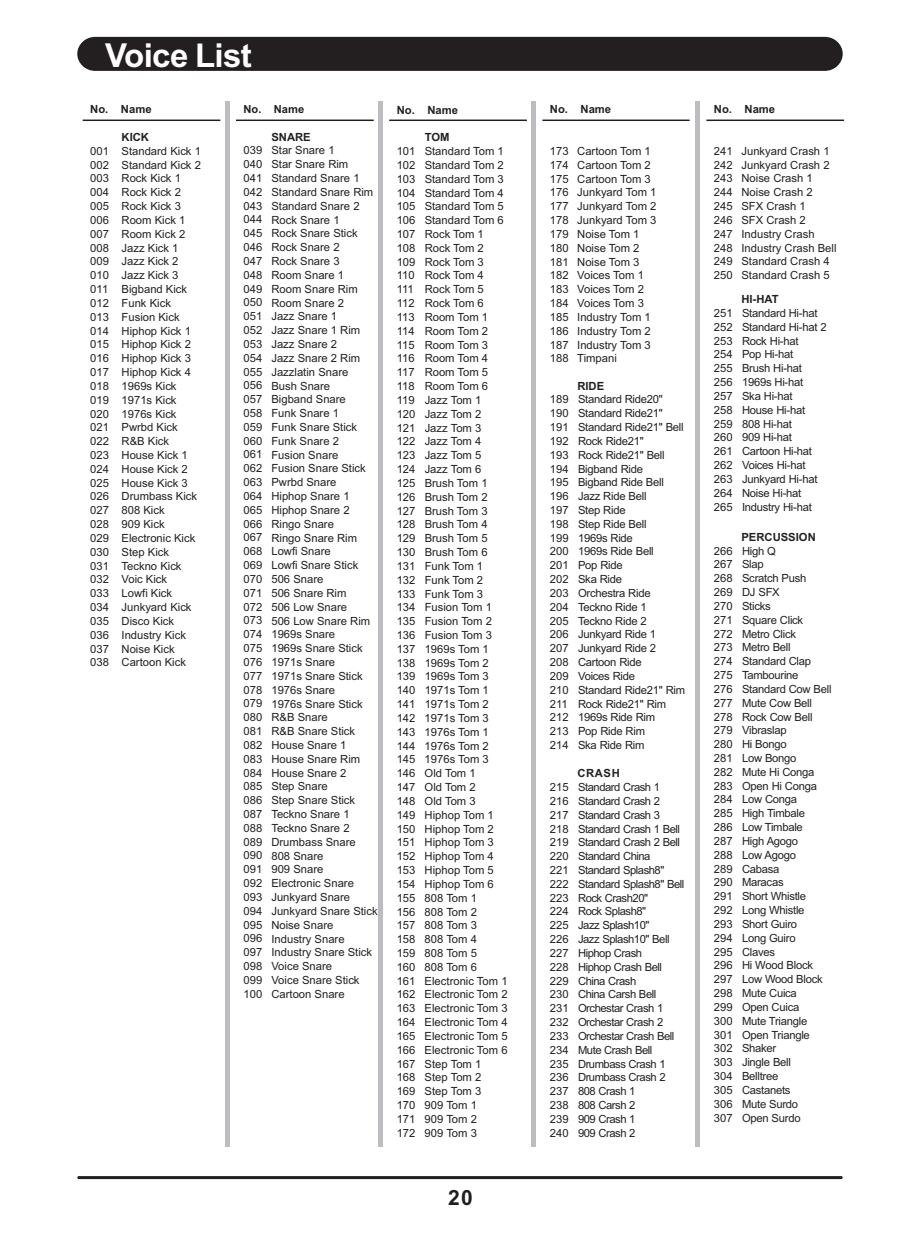
<style>
.page{position:relative;width:920px;height:1239px;background:#fff}
.page>*{position:absolute;margin:0;border:0;box-sizing:border-box;transform-origin:0 0}
.t1{font:700 33px "Arial";letter-spacing:-.02em;color:#fff}
.t2{font:700 21px "Arial";color:#231f20}
.t3{font:11.25px/13.8px "Arial";color:#231f20;text-align:justify}
.t4{font:11.25px/13.8px "Arial";letter-spacing:-.025em;color:#231f20}
.t5{font:11.25px/13.8px "Arial";letter-spacing:-.04em;color:#231f20}
.t6{font:700 11.25px "Arial";color:#231f20}
.t7{font:700 11.1px "Arial";color:#231f20}
</style>
<div class="page">
<hr style="left:77px;top:1176px;width:766px;height:3px;background:#231f20;border-radius:2px">
<hr style="left:236px;top:120px;width:138px;height:1px;background:#231f20">
<hr style="left:83px;top:120px;width:137px;height:1px;background:#231f20">
<hr style="left:389px;top:120px;width:138px;height:1px;background:#231f20">
<hr style="left:542px;top:120px;width:148px;height:1px;background:#231f20">
<hr style="left:706px;top:120px;width:138px;height:1px;background:#231f20">
<div style="left:77px;top:37px;width:766px;height:34px;background:#231f20"></div>
<div style="left:225px;top:101px;width:5px;height:1045px;background:#bcbdc0"></div>
<div style="left:378px;top:101px;width:5px;height:1045px;background:#bcbdc0"></div>
<div style="left:531px;top:101px;width:5px;height:1045px;background:#bcbdc0"></div>
<div style="left:695px;top:101px;width:5px;height:1045px;background:#bcbdc0"></div>
<h1 class="t1" style="left:105px;top:43px;width:148px">Voice List</h1>
<p class="t6" style="left:90px;top:105px;width:63px">No. Name</p>
<p class="t6" style="left:122px;top:133px;width:29px">KICK</p>
<p class="t3" style="left:90px;top:145px;width:20px">001<br>002<br>003<br>004<br>005<br>006<br>007<br>008<br>009<br>010<br>011<br>012<br>013<br>014<br>015<br>016<br>017<br>018<br>019<br>020<br>021<br>022<br>023<br>024<br>025<br>026<br>027<br>028<br>029<br>030<br>031<br>032<br>033<br>034<br>035<br>036<br>037<br>038</p>
<p class="t3" style="left:122px;top:145px;width:81px;text-align:left">Standard Kick 1<br>Standard Kick 2<br>Rock Kick 1<br>Rock Kick 2<br>Rock Kick 3<br>Room Kick 1<br>Room Kick 2<br>Jazz Kick 1<br>Jazz Kick 2<br>Jazz Kick 3<br>Bigband Kick<br>Funk Kick<br>Fusion Kick<br>Hiphop Kick 1<br>Hiphop Kick 2<br>Hiphop Kick 3<br>Hiphop Kick 4<br>1969s Kick<br>1971s Kick<br>1976s Kick<br>Pwrbd Kick<br>R&amp;B Kick<br>House Kick 1<br>House Kick 2<br>House Kick 3<br>Drumbass Kick<br>808 Kick<br>909 Kick<br>Electronic Kick<br>Step Kick<br>Teckno Kick<br>Voic Kick<br>Lowfi Kick<br>Junkyard Kick<br>Disco Kick<br>Industry Kick<br>Noise Kick<br>Cartoon Kick</p>
<p class="t7" style="left:244px;top:105px;width:62px">No. Name</p>
<p class="t6" style="left:271px;top:133px;width:41px">SNARE</p>
<p class="t3" style="left:244px;top:144px;width:20px">039<br>040<br>041<br>042<br>043<br>044<br>045<br>046<br>047<br>048<br>049<br>050<br>051<br>052<br>053<br>054<br>055<br>056<br>057<br>058<br>059<br>060<br>061<br>062<br>063<br>064<br>065<br>066<br>067<br>068<br>069<br>070<br>071<br>072<br>073<br>074<br>075<br>076<br>077<br>078<br>079<br>080<br>081<br>082<br>083<br>084<br>085<br>086<br>087<br>088<br>089<br>090<br>091<br>092<br>093<br>094<br>095<br>096<br>097<br>098<br>099<br>100</p>
<p class="t3" style="left:271px;top:145px;width:108px;text-align:left">Star Snare 1<br>Star Snare Rim<br>Standard Snare 1<br>Standard Snare Rim<br>Standard Snare 2<br>Rock Snare 1<br>Rock Snare Stick<br>Rock Snare 2<br>Rock Snare 3<br>Room Snare 1<br>Room Snare Rim<br>Room Snare 2<br>Jazz Snare 1<br>Jazz Snare 1 Rim<br>Jazz Snare 2<br>Jazz Snare 2 Rim<br>Jazzlatin Snare<br>Bush Snare<br>Bigband Snare<br>Funk Snare 1<br>Funk Snare Stick<br>Funk Snare 2<br>Fusion Snare<br>Fusion Snare Stick<br>Pwrbd Snare<br>Hiphop Snare 1<br>Hiphop Snare 2<br>Ringo Snare<br>Ringo Snare Rim<br>Lowfi Snare<br>Lowfi Snare Stick<br>506 Snare<br>506 Snare Rim<br>506 Low Snare<br>506 Low Snare Rim<br>1969s Snare<br>1969s Snare Stick<br>1971s Snare<br>1971s Snare Stick<br>1976s Snare<br>1976s Snare Stick<br>R&amp;B Snare<br>R&amp;B Snare Stick<br>House Snare 1<br>House Snare Rim<br>House Snare 2<br>Step Snare<br>Step Snare Stick<br>Teckno Snare 1<br>Teckno Snare 2<br>Drumbass Snare<br>808 Snare<br>909 Snare<br>Electronic Snare<br>Junkyard Snare<br>Junkyard Snare Stick<br>Noise Snare<br>Industry Snare<br>Industry Snare Stick<br>Voice Snare<br>Voice Snare Stick<br>Cartoon Snare</p>
<p class="t6" style="left:397px;top:105px;width:63px">No. Name</p>
<p class="t6" style="left:425px;top:133px;width:26px">TOM</p>
<p class="t3" style="left:397px;top:145px;width:20px;text-align:left">101<br>102<br>103<br>104<br>105<br>106<br>107<br>108<br>109<br>110<br>111<br>112<br>113<br>114<br>115<br>116<br>117<br>118<br>119<br>120<br>121<br>122<br>123<br>124<br>125<br>126<br>127<br>128<br>129<br>130<br>131<br>132<br>133<br>134<br>135<br>136<br>137<br>138<br>139<br>140<br>141<br>142<br>143<br>144<br>145<br>146<br>147<br>148<br>149<br>150<br>151<br>152<br>153<br>154<br>155<br>156<br>157<br>158<br>159<br>160<br>161<br>162<br>163<br>164<br>165<br>166<br>167<br>168<br>169<br>170<br>171<br>172</p>
<p class="t3" style="left:425px;top:145px;width:84px;text-align:left">Standard Tom 1<br>Standard Tom 2<br>Standard Tom 3<br>Standard Tom 4<br>Standard Tom 5<br>Standard Tom 6<br>Rock Tom 1<br>Rock Tom 2<br>Rock Tom 3<br>Rock Tom 4<br>Rock Tom 5<br>Rock Tom 6<br>Room Tom 1<br>Room Tom 2<br>Room Tom 3<br>Room Tom 4<br>Room Tom 5<br>Room Tom 6<br>Jazz Tom 1<br>Jazz Tom 2<br>Jazz Tom 3<br>Jazz Tom 4<br>Jazz Tom 5<br>Jazz Tom 6<br>Brush Tom 1<br>Brush Tom 2<br>Brush Tom 3<br>Brush Tom 4<br>Brush Tom 5<br>Brush Tom 6<br>Funk Tom 1<br>Funk Tom 2<br>Funk Tom 3<br>Fusion Tom 1<br>Fusion Tom 2<br>Fusion Tom 3<br>1969s Tom 1<br>1969s Tom 2<br>1969s Tom 3<br>1971s Tom 1<br>1971s Tom 2<br>1971s Tom 3<br>1976s Tom 1<br>1976s Tom 2<br>1976s Tom 3<br>Old Tom 1<br>Old Tom 2<br>Old Tom 3<br>Hiphop Tom 1<br>Hiphop Tom 2<br>Hiphop Tom 3<br>Hiphop Tom 4<br>Hiphop Tom 5<br>Hiphop Tom 6<br>808 Tom 1<br>808 Tom 2<br>808 Tom 3<br>808 Tom 4<br>808 Tom 5<br>808 Tom 6<br>Electronic Tom 1<br>Electronic Tom 2<br>Electronic Tom 3<br>Electronic Tom 4<br>Electronic Tom 5<br>Electronic Tom 6<br>Step Tom 1<br>Step Tom 2<br>Step Tom 3<br>909 Tom 1<br>909 Tom 2<br>909 Tom 3</p>
<h2 class="t2" style="left:448px;top:1189px;width:26px">20</h2>
<p class="t6" style="left:550px;top:105px;width:63px">No. Name</p>
<p class="t3" style="left:550px;top:145px;width:20px">173<br>174<br>175<br>176<br>177<br>178<br>179<br>180<br>181<br>182<br>183<br>184<br>185<br>186<br>187<br>188</p>
<p class="t3" style="left:577px;top:145px;width:81px;text-align:left">Cartoon Tom 1<br>Cartoon Tom 2<br>Cartoon Tom 3<br>Junkyard Tom 1<br>Junkyard Tom 2<br>Junkyard Tom 3<br>Noise Tom 1<br>Noise Tom 2<br>Noise Tom 3<br>Voices Tom 1<br>Voices Tom 2<br>Voices Tom 3<br>Industry Tom 1<br>Industry Tom 2<br>Industry Tom 3<br>Timpani</p>
<p class="t6" style="left:577px;top:381px;width:28px">RIDE</p>
<p class="t3" style="left:550px;top:394px;width:20px">189<br>190<br>191<br>192<br>193<br>194<br>195<br>196<br>197<br>198<br>199<br>200<br>201<br>202<br>203<br>204<br>205<br>206<br>207<br>208<br>209<br>210<br>211<br>212<br>213<br>214</p>
<p class="t3" style="left:550px;top:781px;width:20px">215<br>216<br>217<br>218<br>219<br>220<br>221<br>222<br>223<br>224<br>225<br>226<br>227<br>228<br>229<br>230<br>231<br>232<br>233<br>234<br>235<br>236<br>237<br>238<br>239<br>240</p>
<p class="t4" style="left:578px;top:394px;width:109px">Standard Ride20"<br>Standard Ride21"<br>Standard Ride21" Bell<br>Rock Ride21"<br>Rock Ride21" Bell<br>Bigband Ride<br>Bigband Ride Bell<br>Jazz Ride Bell<br>Step Ride<br>Step Ride Bell<br>1969s Ride<br>1969s Ride Bell<br>Pop Ride<br>Ska Ride<br>Orchestra Ride<br>Teckno Ride 1<br>Teckno Ride 2<br>Junkyard Ride 1<br>Junkyard Ride 2<br>Cartoon Ride<br>Voices Ride<br>Standard Ride21" Rim<br>Rock Ride21" Rim<br>1969s Ride Rim<br>Pop Ride Rim<br>Ska Ride Rim</p>
<p class="t6" style="left:577px;top:769px;width:44px">CRASH</p>
<p class="t5" style="left:578px;top:781px;width:108px">Standard Crash 1<br>Standard Crash 2<br>Standard Crash 3<br>Standard Crash 1 Bell<br>Standard Crash 2 Bell<br>Standard China<br>Standard Splash8"<br>Standard Splash8" Bell<br>Rock Crash20"<br>Rock Splash8"<br>Jazz Splash10"<br>Jazz Splash10" Bell<br>Hiphop Crash<br>Hiphop Crash Bell<br>China Crash<br>China Carsh Bell<br>Orchestar Crash 1<br>Orchestar Crash 2<br>Orchestar Crash Bell<br>Mute Crash Bell<br>Drumbass Crash 1<br>Drumbass Crash 2<br>808 Crash 1<br>808 Carsh 2<br>909 Crash 1<br>909 Crash 2</p>
<p class="t6" style="left:714px;top:105px;width:63px">No. Name</p>
<p class="t3" style="left:714px;top:145px;width:20px">241<br>242<br>243<br>244<br>245<br>246<br>247<br>248<br>249<br>250</p>
<p class="t3" style="left:741px;top:145px;width:97px;text-align:left">Junkyard Crash 1<br>Junkyard Crash 2<br>Noise Crash 1<br>Noise Crash 2<br>SFX Crash 1<br>SFX Crash 2<br>Industry Crash<br>Industry Crash Bell<br>Standard Crash 4<br>Standard Crash 5</p>
<p class="t3" style="left:714px;top:307px;width:20px">251<br>252<br>253<br>254<br>255<br>256<br>257<br>258<br>259<br>260<br>261<br>262<br>263<br>264<br>265</p>
<p class="t3" style="left:714px;top:545px;width:20px">266<br>267<br>268<br>269<br>270<br>271<br>272<br>273<br>274<br>275<br>276<br>277<br>278<br>279<br>280<br>281<br>282<br>283<br>284<br>285<br>286<br>287<br>288<br>289<br>290<br>291<br>292<br>293<br>294<br>295<br>296<br>297<br>298<br>299<br>300<br>301<br>302<br>303<br>304<br>305<br>306<br>307</p>
<p class="t6" style="left:741px;top:295px;width:39px">HI-HAT</p>
<p class="t4" style="left:742px;top:307px;width:86px">Standard Hi-hat<br>Standard Hi-hat 2<br>Rock Hi-hat<br>Pop Hi-hat<br>Brush Hi-hat<br>1969s Hi-hat<br>Ska Hi-hat<br>House Hi-hat<br>808 Hi-hat<br>909 Hi-hat<br>Cartoon Hi-hat<br>Voices Hi-hat<br>Junkyard Hi-hat<br>Noise Hi-hat<br>Industry Hi-hat</p>
<p class="t4" style="left:742px;top:545px;width:91px">High Q<br>Slap<br>Scratch Push<br>DJ SFX<br>Sticks<br>Square Click<br>Metro Click<br>Metro Bell<br>Standard Clap<br>Tambourine<br>Standard Cow Bell<br>Mute Cow Bell<br>Rock Cow Bell<br>Vibraslap<br>Hi Bongo<br>Low Bongo<br>Mute Hi Conga<br>Open Hi Conga<br>Low Conga<br>High Timbale<br>Low Timbale<br>High Agogo<br>Low Agogo<br>Cabasa<br>Maracas<br>Short Whistle<br>Long Whistle<br>Short Guiro<br>Long Guiro<br>Claves<br>Hi Wood Block<br>Low Wood Block<br>Mute Cuica<br>Open Cuica<br>Mute Triangle<br>Open Triangle<br>Shaker<br>Jingle Bell<br>Belltree<br>Castanets<br>Mute Surdo<br>Open Surdo</p>
<p class="t6" style="left:741px;top:533px;width:76px">PERCUSSION</p>
</div>
